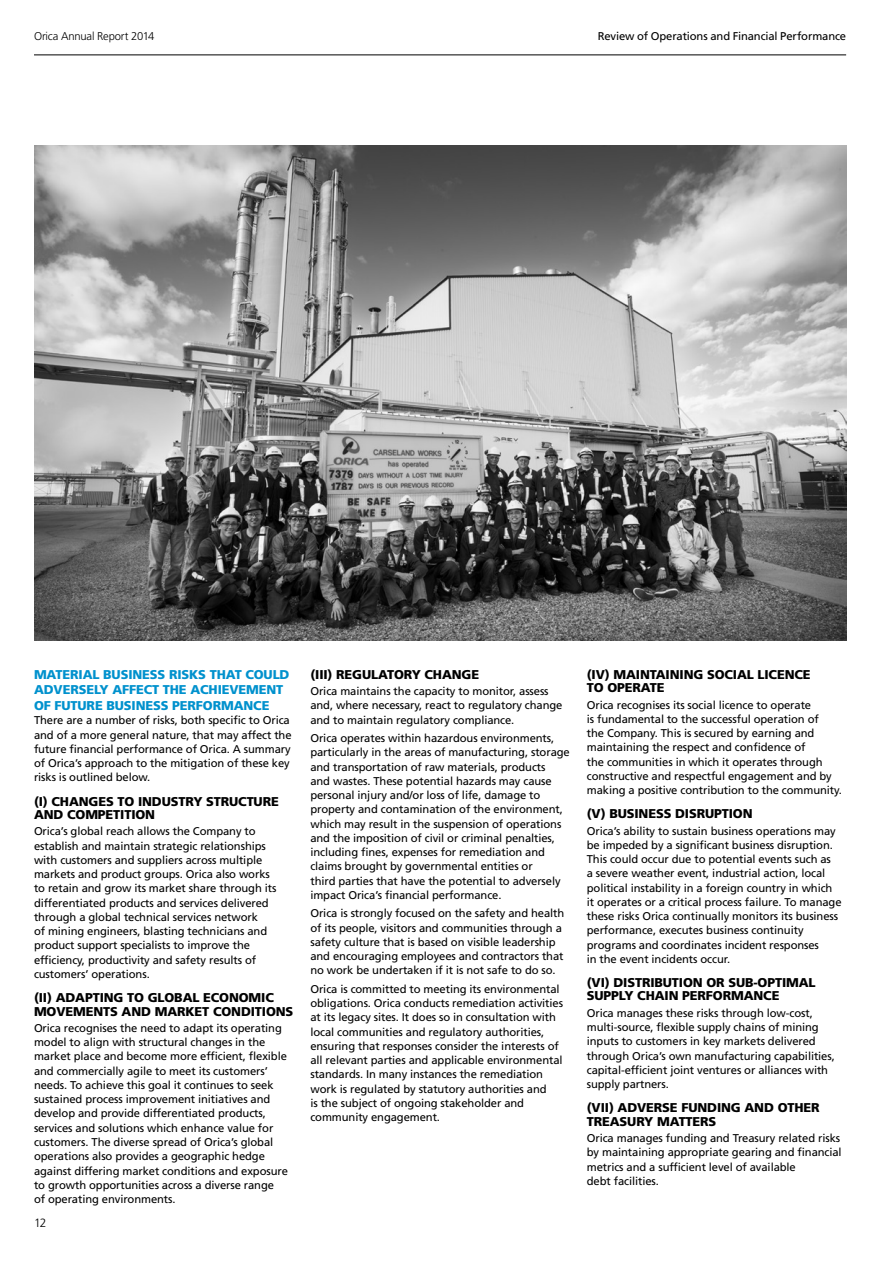
<style>
.page{position:relative;width:893px;height:1263px;background:#fff}
.page>*{position:absolute;margin:0;border:0;box-sizing:border-box;transform-origin:0 0}
.t1{font:900 12.75px/13.5px "Frutiger LT Std";letter-spacing:-.01em;color:#000}
.t2{font:900 12.75px/15.8px "Frutiger LT Std";letter-spacing:-.01em;color:#0091cd}
.t3{font:300 12px "Frutiger LT Std";color:#000}
.t4{font:11.25px/14.2px "Frutiger LT Std";letter-spacing:-.01em;color:#000}
.t5{font:300 11.25px "Frutiger LT Std";letter-spacing:-.015em;color:#000}
</style>
<div class="page">
<hr style="left:34px;top:55px;width:812px;height:1px;background:#000">
<img style="left:34px;top:146px;width:812px;height:494px">
<p class="t5" style="left:34px;top:30px;width:122px">Orica Annual Report 2014</p>
<p class="t4" style="left:598px;top:29px;width:250px">Review of Operations and Financial Performance</p>
<p class="t2" style="left:34px;top:666px;width:257px">MATERIAL BUSINESS RISKS THAT COULD<br>ADVERSELY AFFECT THE ACHIEVEMENT<br>OF FUTURE BUSINESS PERFORMANCE</p>
<p class="t4" style="left:34px;top:713px;width:259px">There are a number of risks, both specific to Orica and of a more general nature, that may affect the future financial performance of Orica. A summary of Orica’s approach to the mitigation of these key risks is outlined below.</p>
<p class="t1" style="left:34px;top:794px;width:246px">(I) CHANGES TO INDUSTRY STRUCTURE<br>AND COMPETITION</p>
<p class="t4" style="left:34px;top:824px;width:244px">Orica’s global reach allows the Company to establish and maintain strategic relationships with customers and suppliers across multiple markets and product groups. Orica also works to retain and grow its market share through its differentiated products and services delivered through a global technical services network<br>of mining engineers, blasting technicians and product support specialists to improve the efficiency, productivity and safety results of customers’ operations.</p>
<p class="t1" style="left:34px;top:991px;width:261px">(II) ADAPTING TO GLOBAL ECONOMIC<br>MOVEMENTS AND MARKET CONDITIONS</p>
<p class="t4" style="left:34px;top:1021px;width:255px">Orica recognises the need to adapt its operating model to align with structural changes in the market place and become more efficient, flexible and commercially agile to meet its customers’ needs. To achieve this goal it continues to seek sustained process improvement initiatives and develop and provide differentiated products, services and solutions which enhance value for customers. The diverse spread of Orica’s global operations also provides a geographic hedge against differing market conditions and exposure to growth opportunities across a diverse range<br>of operating environments.</p>
<p class="t3" style="left:34px;top:1216px;width:14px">12</p>
<p class="t1" style="left:310px;top:667px;width:170px">(III) REGULATORY CHANGE</p>
<p class="t4" style="left:310px;top:684px;width:254px">Orica maintains the capacity to monitor, assess and, where necessary, react to regulatory change and to maintain regulatory compliance.</p>
<p class="t4" style="left:310px;top:731px;width:261px">Orica operates within hazardous environments, particularly in the areas of manufacturing, storage and transportation of raw materials, products<br>and wastes. These potential hazards may cause personal injury and/or loss of life, damage to property and contamination of the environment, which may result in the suspension of operations and the imposition of civil or criminal penalties, including fines, expenses for remediation and claims brought by governmental entities or<br>third parties that have the potential to adversely impact Orica’s financial performance.</p>
<p class="t4" style="left:310px;top:906px;width:255px">Orica is strongly focused on the safety and health of its people, visitors and communities through a safety culture that is based on visible leadership and encouraging employees and contractors that no work be undertaken if it is not safe to do so.</p>
<p class="t4" style="left:310px;top:982px;width:254px">Orica is committed to meeting its environmental obligations. Orica conducts remediation activities at its legacy sites. It does so in consultation with local communities and regulatory authorities, ensuring that responses consider the interests of all relevant parties and applicable environmental standards. In many instances the remediation work is regulated by statutory authorities and<br>is the subject of ongoing stakeholder and community engagement.</p>
<p class="t1" style="left:587px;top:667px;width:225px">(IV) MAINTAINING SOCIAL LICENCE<br>TO OPERATE</p>
<p class="t4" style="left:587px;top:697px;width:257px">Orica recognises its social licence to operate<br>is fundamental to the successful operation of<br>the Company. This is secured by earning and maintaining the respect and confidence of<br>the communities in which it operates through constructive and respectful engagement and by making a positive contribution to the community.</p>
<p class="t1" style="left:587px;top:807px;width:167px">(V) BUSINESS DISRUPTION</p>
<p class="t4" style="left:587px;top:823px;width:256px">Orica’s ability to sustain business operations may be impeded by a significant business disruption.<br>This could occur due to potential events such as<br>a severe weather event, industrial action, local political instability in a foreign country in which it operates or a critical process failure. To manage these risks Orica continually monitors its business performance, executes business continuity programs and coordinates incident responses<br>in the event incidents occur.</p>
<p class="t1" style="left:587px;top:976px;width:230px">(VI) DISTRIBUTION OR SUB-OPTIMAL<br>SUPPLY CHAIN PERFORMANCE</p>
<p class="t4" style="left:587px;top:1006px;width:249px">Orica manages these risks through low-cost, multi-source, flexible supply chains of mining inputs to customers in key markets delivered through Orica’s own manufacturing capabilities, capital-efficient joint ventures or alliances with supply partners.</p>
<p class="t1" style="left:587px;top:1101px;width:234px">(VII) ADVERSE FUNDING AND OTHER<br>TREASURY MATTERS</p>
<p class="t4" style="left:587px;top:1131px;width:256px">Orica manages funding and Treasury related risks by maintaining appropriate gearing and financial metrics and a sufficient level of available<br>debt facilities.</p>
</div>
